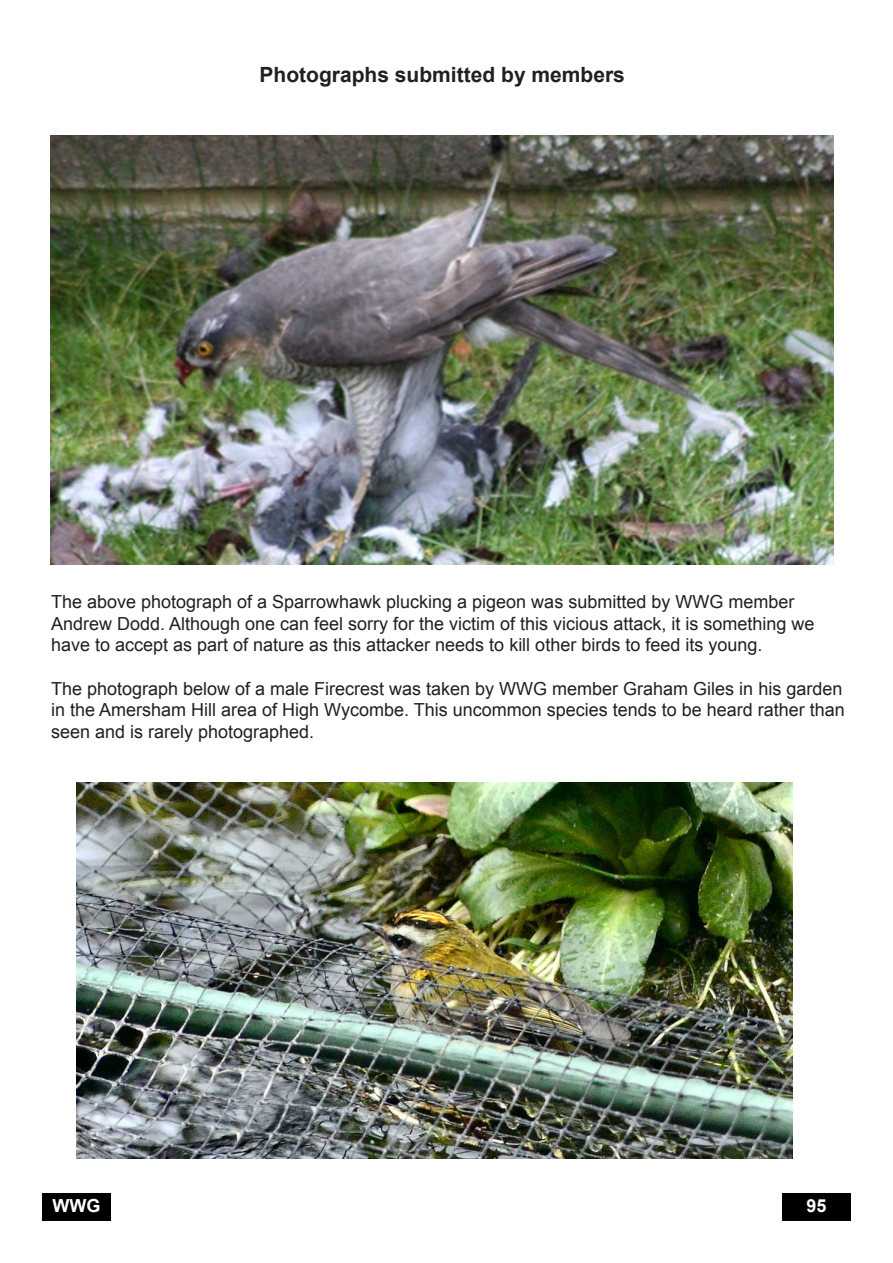
<style>
.page{position:relative;width:893px;height:1263px;background:#fff}
.page>*{position:absolute;margin:0;border:0;box-sizing:border-box;transform-origin:0 0}
.t1{font:700 21px "Arial";color:#231f20}
.t2{font:18px/21.6px "Arial";color:#231f20}
.t3{font:700 18px "Arial";color:#fff}
</style>
<div class="page">
<div style="left:43px;top:1193px;width:68px;height:27px;background:#000"></div>
<div style="left:782px;top:1193px;width:68px;height:27px;background:#000"></div>
<img style="left:77px;top:782px;width:715px;height:376px">
<img style="left:50px;top:135px;width:783px;height:430px">
<p class="t1" style="left:260px;top:61px;width:367px">Photographs submitted by members</p>
<p class="t2" style="left:51px;top:591px;width:765px">The above photograph of a Sparrowhawk plucking a pigeon was submitted by WWG member<br>Andrew Dodd. Although one can feel sorry for the victim of this vicious attack, it is something we have to accept as part of nature as this attacker needs to kill other birds to feed its young.</p>
<p class="t2" style="left:51px;top:678px;width:795px">The photograph below of a male Firecrest was taken by WWG member Graham Giles in his garden in the Amersham Hill area of High Wycombe. This uncommon species tends to be heard rather than seen and is rarely photographed.</p>
<p class="t3" style="left:53px;top:1194px;width:49px">WWG</p>
<p class="t3" style="left:806px;top:1194px;width:22px">95</p>
</div>
